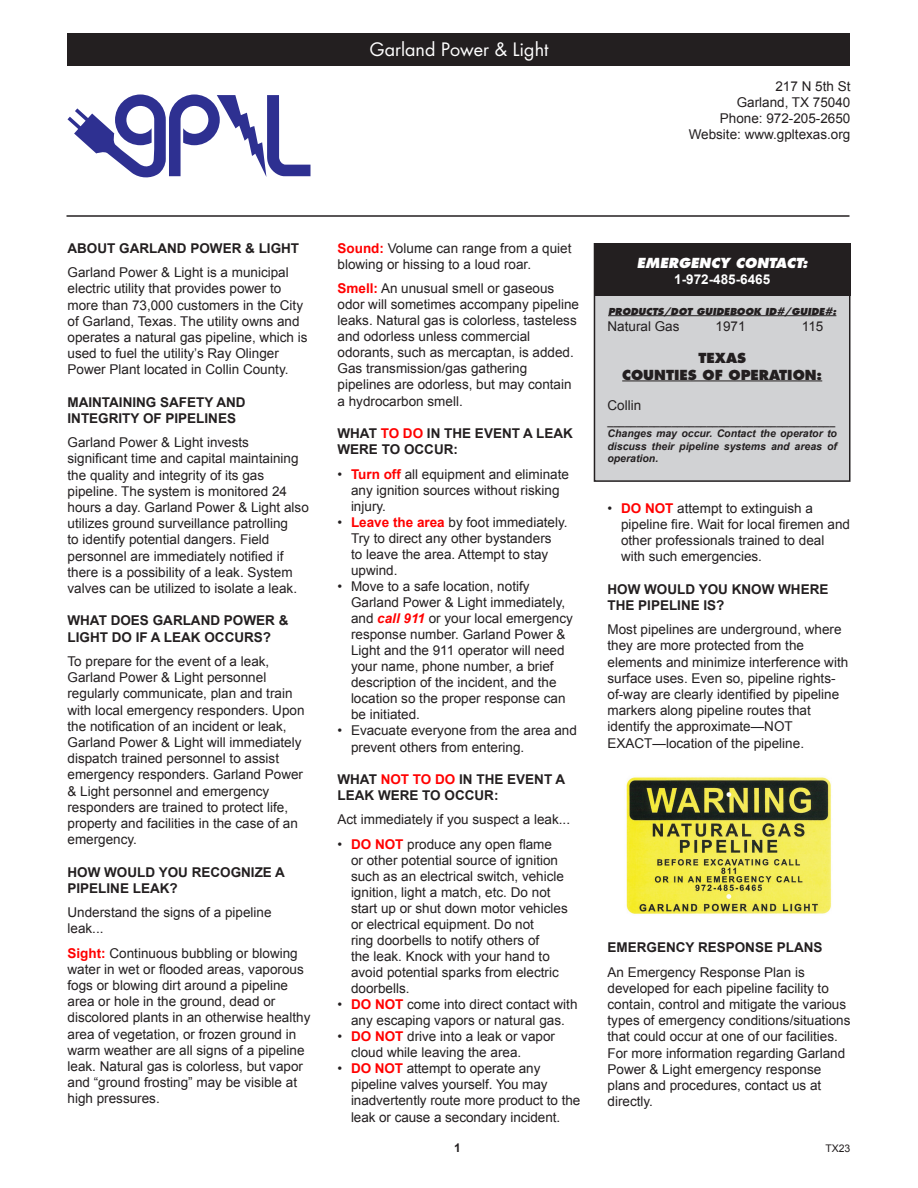
<style>
.page{position:relative;width:918px;height:1188px;background:#fff}
.page>*{position:absolute;margin:0;border:0;box-sizing:border-box;transform-origin:0 0}
.t1{font:18px "Futura";color:#fff}
.t2{font:13.5px/16.2px "Arial";color:#231f20}
.t3{font:700 13.5px/16.2px "Arial";color:#231f20}
.t4{font:800 13.5px "Futura";color:#231f20}
.t5{font:italic 800 13.5px "Futura";color:#fff}
.t6{font:700 13.5px "Arial";color:#fff}
.t7{font:700 12px "Arial";color:#231f20}
.t8{font:italic 700 10.5px/12.6px "Arial";color:#231f20;text-align:justify}
.t9{font:10.5px "Arial";color:#231f20}
.t10{font:italic 800 9.3px "Futura";color:#231f20}
.s1{font-weight:700;color:#f00}
.s2{color:#f00}
.s3{font-weight:700;font-style:italic;color:#f00}
</style>
<div class="page">
<div style="left:594px;top:244px;width:256px;height:237px;background:#d1d2d4"></div>
<div style="left:594px;top:243px;width:256px;height:239px;border:2px solid #231f20"></div>
<hr style="left:67px;top:215px;width:783px;height:2px;background:#231f20">
<div style="left:68px;top:34px;width:782px;height:32px;background:#231f20"></div>
<div style="left:594px;top:244px;width:256px;height:52px;background:#231f20"></div>
<hr style="left:608px;top:315px;width:228px;height:1px;background:#231f20">
<hr style="left:622px;top:381px;width:200px;height:1px;background:#231f20">
<img style="left:626px;top:777px;width:205px;height:137px">
<svg style="left:68px;top:95px;width:242px;height:82px"></svg>
<p class="t1" style="left:370px;top:38px;width:180px">Garland Power &amp; Light</p>
<p class="t2" style="left:775px;top:78px;width:77px">217 N 5th St</p>
<p class="t2" style="left:737px;top:94px;width:115px">Garland, TX 75040</p>
<p class="t2" style="left:720px;top:111px;width:132px">Phone: 972-205-2650</p>
<p class="t2" style="left:689px;top:127px;width:163px">Website: www.gpltexas.org</p>
<p class="t3" style="left:68px;top:240px;width:233px">ABOUT GARLAND POWER &amp; LIGHT</p>
<p class="t2" style="left:68px;top:264px;width:242px">Garland Power &amp; Light is a municipal electric utility that provides power to more than 73,000 customers in the City of Garland, Texas. The utility owns and operates a natural gas pipeline, which is</p>
<p class="t2" style="left:68px;top:345px;width:223px">used to fuel the utility’s Ray Olinger<br>Power Plant located in Collin County.</p>
<p class="t3" style="left:68px;top:394px;width:180px">MAINTAINING SAFETY AND<br>INTEGRITY OF PIPELINES</p>
<p class="t2" style="left:68px;top:435px;width:243px">Garland Power &amp; Light invests significant time and capital maintaining the quality and integrity of its gas pipeline. The system is monitored 24 hours a day. Garland Power &amp; Light also utilizes ground surveillance patrolling<br>to identify potential dangers. Field personnel are immediately notified if there is a possibility of a leak. System valves can be utilized to isolate a leak.</p>
<p class="t3" style="left:68px;top:613px;width:222px">WHAT DOES GARLAND POWER &amp;<br>LIGHT DO IF A LEAK OCCURS?</p>
<p class="t2" style="left:68px;top:653px;width:239px">To prepare for the event of a leak, Garland Power &amp; Light personnel regularly communicate, plan and train with local emergency responders. Upon the notification of an incident or leak, Garland Power &amp; Light will immediately dispatch trained personnel to assist emergency responders. Garland Power &amp; Light personnel and emergency responders are trained to protect life, property and facilities in the case of an emergency.</p>
<p class="t3" style="left:68px;top:864px;width:219px">HOW WOULD YOU RECOGNIZE A<br>PIPELINE LEAK?</p>
<p class="t2" style="left:68px;top:904px;width:206px">Understand the signs of a pipeline leak...</p>
<p class="t2" style="left:68px;top:945px;width:244px"><span class="s1">Sight:</span> Continuous bubbling or blowing water in wet or flooded areas, vaporous fogs or blowing dirt around a pipeline area or hole in the ground, dead or discolored plants in an otherwise healthy area of vegetation, or frozen ground in warm weather are all signs of a pipeline leak. Natural gas is colorless, but vapor and “ground frosting” may be visible at high pressures.</p>
<p class="t2" style="left:338px;top:240px;width:236px"><span class="s1">Sound:</span> Volume can range from a quiet blowing or hissing to a loud roar.</p>
<p class="t2" style="left:338px;top:281px;width:243px"><span class="s1">Smell:</span> An unusual smell or gaseous odor will sometimes accompany pipeline leaks. Natural gas is colorless, tasteless and odorless unless commercial odorants, such as mercaptan, is added.</p>
<p class="t2" style="left:338px;top:361px;width:236px">Gas transmission/gas gathering pipelines are odorless, but may contain a hydrocarbon smell.</p>
<p class="t3" style="left:338px;top:426px;width:237px">WHAT <span class="s2">TO DO</span> IN THE EVENT A LEAK<br>WERE TO OCCUR:</p>
<p class="t2" style="left:351px;top:466px;width:220px;text-indent:-14px">• <span class="s1">Turn off</span> all equipment and eliminate any ignition sources without risking injury.</p>
<p class="t2" style="left:351px;top:514px;width:218px;text-indent:-14px">• <span class="s1">Leave the area</span> by foot immediately.<br>Try to direct any other bystanders<br>to leave the area. Attempt to stay upwind.</p>
<p class="t2" style="left:351px;top:578px;width:223px;text-indent:-14px">• Move to a safe location, notify<br>Garland Power &amp; Light immediately, and <span class="s3">call 911</span> or your local emergency response number. Garland Power &amp;<br>Light and the 911 operator will need your name, phone number, a brief description of the incident, and the location so the proper response can be initiated.</p>
<p class="t2" style="left:351px;top:723px;width:227px;text-indent:-14px">• Evacuate everyone from the area and prevent others from entering.</p>
<p class="t3" style="left:338px;top:772px;width:229px">WHAT <span class="s2">NOT TO DO</span> IN THE EVENT A<br>LEAK WERE TO OCCUR:</p>
<p class="t2" style="left:338px;top:812px;width:234px">Act immediately if you suspect a leak...</p>
<p class="t2" style="left:351px;top:836px;width:218px;text-indent:-14px">• <span class="s1">DO NOT</span> produce any open flame<br>or other potential source of ignition such as an electrical switch, vehicle ignition, light a match, etc. Do not start up or shut down motor vehicles or electrical equipment. Do not<br>ring doorbells to notify others of<br>the leak. Knock with your hand to avoid potential sparks from electric doorbells.</p>
<p class="t2" style="left:338px;top:997px;width:242px;text-align:center">• <span class="s1">DO NOT</span> come into direct contact with any escaping vapors or natural gas.</p>
<p class="t2" style="left:351px;top:1029px;width:206px;text-indent:-14px">• <span class="s1">DO NOT</span> drive into a leak or vapor cloud while leaving the area.</p>
<p class="t2" style="left:351px;top:1061px;width:231px;text-indent:-14px">• <span class="s1">DO NOT</span> attempt to operate any pipeline valves yourself. You may inadvertently route more product to the leak or cause a secondary incident.</p>
<p class="t5" style="left:637px;top:254px;width:172px">EMERGENCY CONTACT:</p>
<p class="t6" style="left:674px;top:271px;width:98px">1-972-485-6465</p>
<p class="t10" style="left:608px;top:305px;width:230px">PRODUCTS/DOT GUIDEBOOK ID#/GUIDE#:</p>
<p class="t2" style="left:608px;top:318px;width:74px">Natural Gas</p>
<p class="t2" style="left:716px;top:318px;width:32px">1971</p>
<p class="t2" style="left:802px;top:318px;width:23px">115</p>
<p class="t4" style="left:698px;top:350px;width:49px">TEXAS</p>
<p class="t4" style="left:622px;top:366px;width:202px">COUNTIES OF OPERATION:</p>
<p class="t2" style="left:608px;top:397px;width:35px">Collin</p>
<p class="t8" style="left:608px;top:415px;width:229px">_______________________________________</p>
<p class="t8" style="left:608px;top:428px;width:231px">Changes may occur. Contact the operator to discuss their pipeline systems and areas of operation.</p>
<p class="t2" style="left:621px;top:500px;width:231px;text-indent:-14px">• <span class="s1">DO NOT</span> attempt to extinguish a pipeline fire. Wait for local firemen and other professionals trained to deal with such emergencies.</p>
<p class="t3" style="left:608px;top:581px;width:222px">HOW WOULD YOU KNOW WHERE<br>THE PIPELINE IS?</p>
<p class="t2" style="left:608px;top:621px;width:242px">Most pipelines are underground, where they are more protected from the elements and minimize interference with surface uses. Even so, pipeline rights&shy;of-way are clearly identified by pipeline markers along pipeline routes that</p>
<p class="t2" style="left:608px;top:719px;width:198px">identify the approximate—NOT<br>EXACT—location of the pipeline.</p>
<p class="t3" style="left:608px;top:940px;width:217px">EMERGENCY RESPONSE PLANS</p>
<p class="t2" style="left:608px;top:964px;width:244px">An Emergency Response Plan is developed for each pipeline facility to contain, control and mitigate the various types of emergency conditions/situations that could occur at one of our facilities.<br>For more information regarding Garland Power &amp; Light emergency response plans and procedures, contact us at directly.</p>
<p class="t7" style="left:454px;top:1140px;width:8px">1</p>
<p class="t9" style="left:825px;top:1141px;width:27px">TX23</p>
</div>
